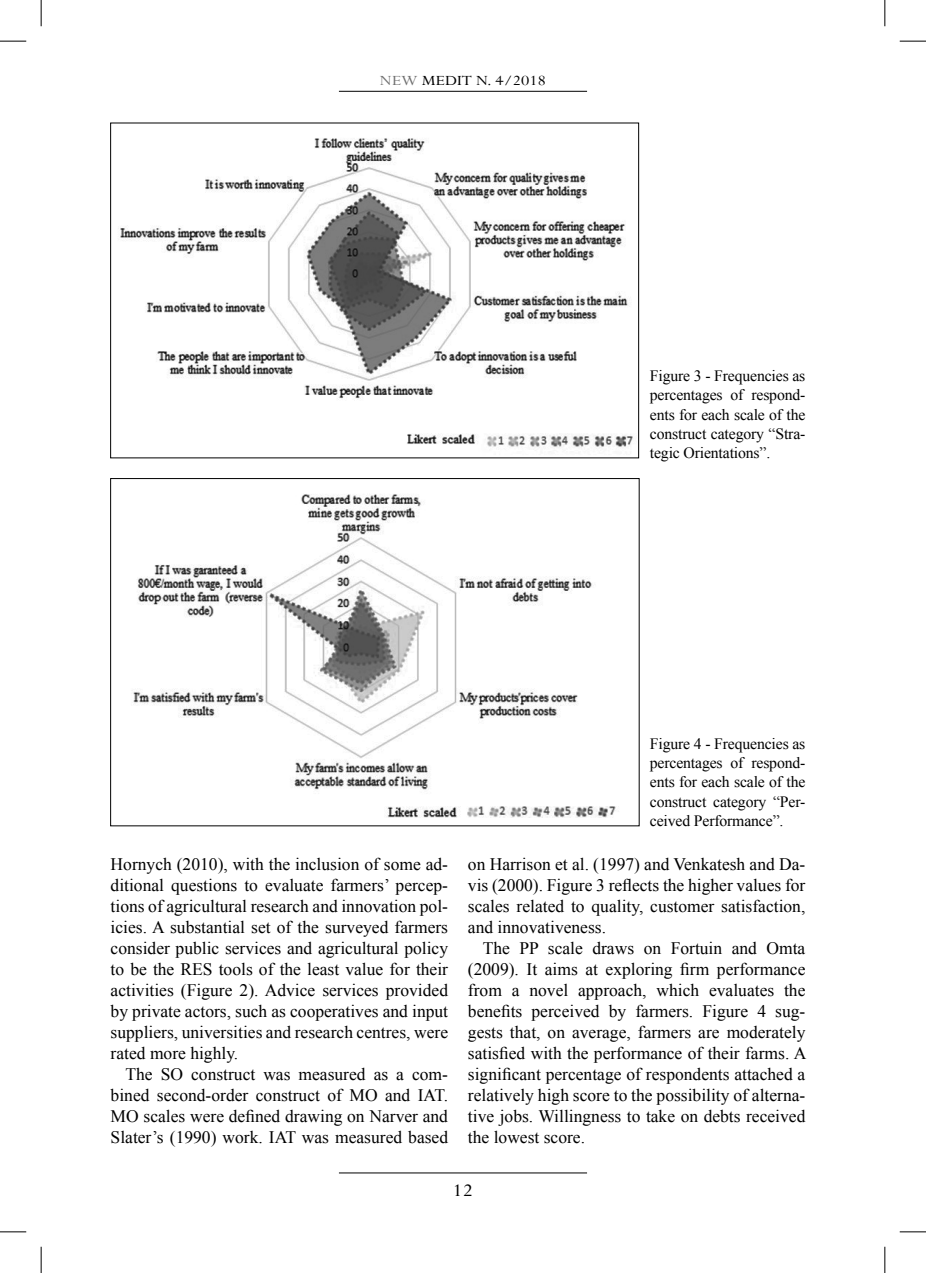
<style>
.page{position:relative;width:926px;height:1273px;background:#fff}
.page>*{position:absolute;margin:0;border:0;box-sizing:border-box;transform-origin:0 0}
.t1{font:19.6px "Perpetua";color:#000;scale:1.15 1}
.t2{font:17.5px/21px "Times New Roman";color:#000;text-align:justify}
.t3{font:15.75px/19.2px "Times New Roman";letter-spacing:-.01em;color:#000;text-align:justify}
.t4{font:15.75px "Perpetua";color:#000;scale:1.15 1}
.s1{color:#707070}
</style>
<div class="page">
<hr style="left:339px;top:91px;width:248px;height:1px;background:#000">
<hr style="left:339px;top:1172px;width:248px;height:1px;background:#000">
<img style="left:120px;top:138px;width:513px;height:310px">
<img style="left:133px;top:494px;width:483px;height:324px">
<svg style="left:0;top:41px;width:26px;height:1px"></svg>
<svg style="left:899px;top:41px;width:27px;height:1px"></svg>
<svg style="left:0;top:1231px;width:26px;height:1px"></svg>
<svg style="left:899px;top:1231px;width:27px;height:1px"></svg>
<svg style="left:41px;top:0;width:1px;height:26px"></svg>
<svg style="left:41px;top:1247px;width:1px;height:26px"></svg>
<svg style="left:884px;top:0;width:1px;height:26px"></svg>
<svg style="left:884px;top:1247px;width:1px;height:26px"></svg>
<p class="t4" style="left:380px;top:70px;width:146px"><span class="s1">NEW</span> MEDIT N. 4/2018</p>
<p class="t3" style="left:650px;top:366px;width:157px">Figure 3 - Frequencies as percentages of respond&shy;ents for each scale of the construct category “Stra&shy;tegic Orientations”.</p>
<p class="t3" style="left:650px;top:734px;width:157px">Figure 4 - Frequencies as percentages of respond&shy;ents for each scale of the construct category “Per&shy;ceived Performance”.</p>
<p class="t2" style="left:111px;top:853px;width:339px">Hornych (2010), with the inclusion of some ad&shy;ditional questions to evaluate farmers’ percep&shy;tions of agricultural research and innovation pol&shy;icies. A substantial set of the surveyed farmers consider public services and agricultural policy to be the RES tools of the least value for their activities (Figure 2). Advice services provided by private actors, such as cooperatives and input suppliers, universities and research centres, were rated more highly.</p>
<p class="t2" style="left:111px;top:1063px;width:339px;text-indent:15px">The SO construct was measured as a com&shy;bined second-order construct of MO and IAT.<br>MO scales were defined drawing on Narver and Slater’s (1990) work. IAT was measured based</p>
<p class="t2" style="left:468px;top:853px;width:339px">on Harrison et al. (1997) and Venkatesh and Da&shy;vis (2000). Figure 3 reflects the higher values for scales related to quality, customer satisfaction, and innovativeness.</p>
<p class="t2" style="left:468px;top:937px;width:340px;text-indent:15px">The PP scale draws on Fortuin and Omta (2009). It aims at exploring firm performance from a novel approach, which evaluates the benefits perceived by farmers. Figure 4 sug&shy;gests that, on average, farmers are moderately satisfied with the performance of their farms. A significant percentage of respondents attached a relatively high score to the possibility of alterna&shy;tive jobs. Willingness to take on debts received the lowest score.</p>
<p class="t1" style="left:452px;top:1178px;width:19px">12</p>
</div>
